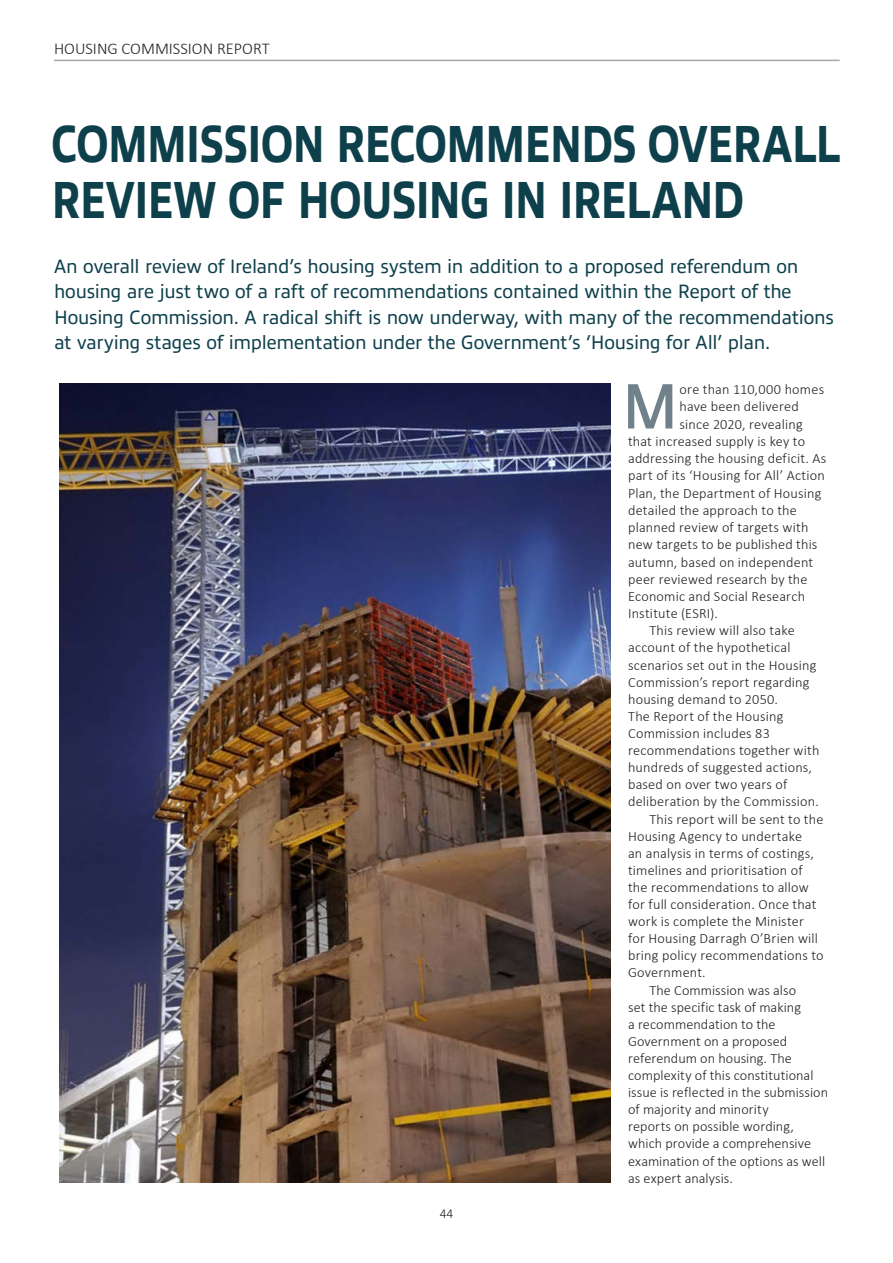
<style>
.page{position:relative;width:893px;height:1263px;background:#fff}
.page>*{position:absolute;margin:0;border:0;box-sizing:border-box;transform-origin:0 0}
.Drop_Cap{font:600 64.65px "Allumi Std";color:#71818c;scale:.95 1}
.Heading{font:800 52.65px/55.7px "Allumi Std";letter-spacing:-.04em;color:#0e404c;scale:.8 1}
.Introduction{font:19.5px/25.5px "Allumi Std";letter-spacing:-.01em;color:#0e404c;scale:.95 1}
.t1{font:300 16.5px "Calibri";color:#231f20}
.Drop_Cap-2{font:300 14.25px/17.1px "Calibri";letter-spacing:.01em;color:#231f20}
.t2{font:300 13.5px "Calibri";color:#231f20}
</style>
<div class="page">
<hr style="left:54px;top:60px;width:786px;height:1px;background:#a8a9ad">
<img style="left:60px;top:383px;width:551px;height:799px">
<p class="t1" style="left:54px;top:39px;width:217px">HOUSING COMMISSION REPORT</p>
<p class="Heading" style="left:51px;top:117px;width:988px">COMMISSION RECOMMENDS OVERALL<br>REVIEW OF HOUSING IN IRELAND</p>
<p class="Introduction" style="left:54px;top:254px;width:822px">An overall review of Ireland’s housing system in addition to a proposed referendum on housing are just two of a raft of recommendations contained within the Report of the Housing Commission. A radical shift is now underway, with many of the recommendations at varying stages of implementation under the Government’s ‘Housing for All’ plan.</p>
<p class="t2" style="left:440px;top:1205px;width:15px">44</p>
<p class="Drop_Cap" style="left:621px;top:371px;width:62px">M</p>
<p class="Drop_Cap-2" style="left:680px;top:381px;width:146px">ore than 110,000 homes</p>
<p class="Drop_Cap-2" style="left:680px;top:398px;width:121px">have been delivered</p>
<p class="Drop_Cap-2" style="left:680px;top:415px;width:125px">since 2020, revealing</p>
<p class="Drop_Cap-2" style="left:628px;top:432px;width:179px">that increased supply is key to</p>
<p class="Drop_Cap-2" style="left:628px;top:450px;width:200px">addressing the housing deficit. As</p>
<p class="Drop_Cap-2" style="left:628px;top:467px;width:198px">part of its ‘Housing for All’ Action</p>
<p class="Drop_Cap-2" style="left:628px;top:484px;width:195px">Plan, the Department of Housing</p>
<p class="Drop_Cap-2" style="left:628px;top:501px;width:170px">detailed the approach to the</p>
<p class="Drop_Cap-2" style="left:628px;top:519px;width:182px">planned review of targets with</p>
<p class="Drop_Cap-2" style="left:628px;top:536px;width:191px">new targets to be published this</p>
<p class="Drop_Cap-2" style="left:628px;top:553px;width:187px">autumn, based on independent</p>
<p class="Drop_Cap-2" style="left:628px;top:570px;width:181px">peer reviewed research by the</p>
<p class="Drop_Cap-2" style="left:628px;top:588px;width:179px">Economic and Social Research</p>
<p class="Drop_Cap-2" style="left:628px;top:605px;width:91px">Institute (ESRI).</p>
<p class="Drop_Cap-2" style="left:628px;top:622px;width:193px;text-indent:21px">This review will also take account of the hypothetical scenarios set out in the Housing<br>Commission’s report regarding housing demand to 2050.<br>The Report of the Housing<br>Commission includes 83 recommendations together with hundreds of suggested actions, based on over two years of deliberation by the Commission.</p>
<p class="Drop_Cap-2" style="left:628px;top:810px;width:197px;text-indent:21px">This report will be sent to the<br>Housing Agency to undertake<br>an analysis in terms of costings, timelines and prioritisation of the recommendations to allow for full consideration. Once that work is complete the Minister for Housing Darragh O’Brien will bring policy recommendations to<br>Government.</p>
<p class="Drop_Cap-2" style="left:628px;top:981px;width:202px;text-indent:21px">The Commission was also<br>set the specific task of making<br>a recommendation to the<br>Government on a proposed referendum on housing. The complexity of this constitutional issue is reflected in the submission of majority and minority<br>reports on possible wording, which provide a comprehensive examination of the options as well as expert analysis.</p>
</div>
